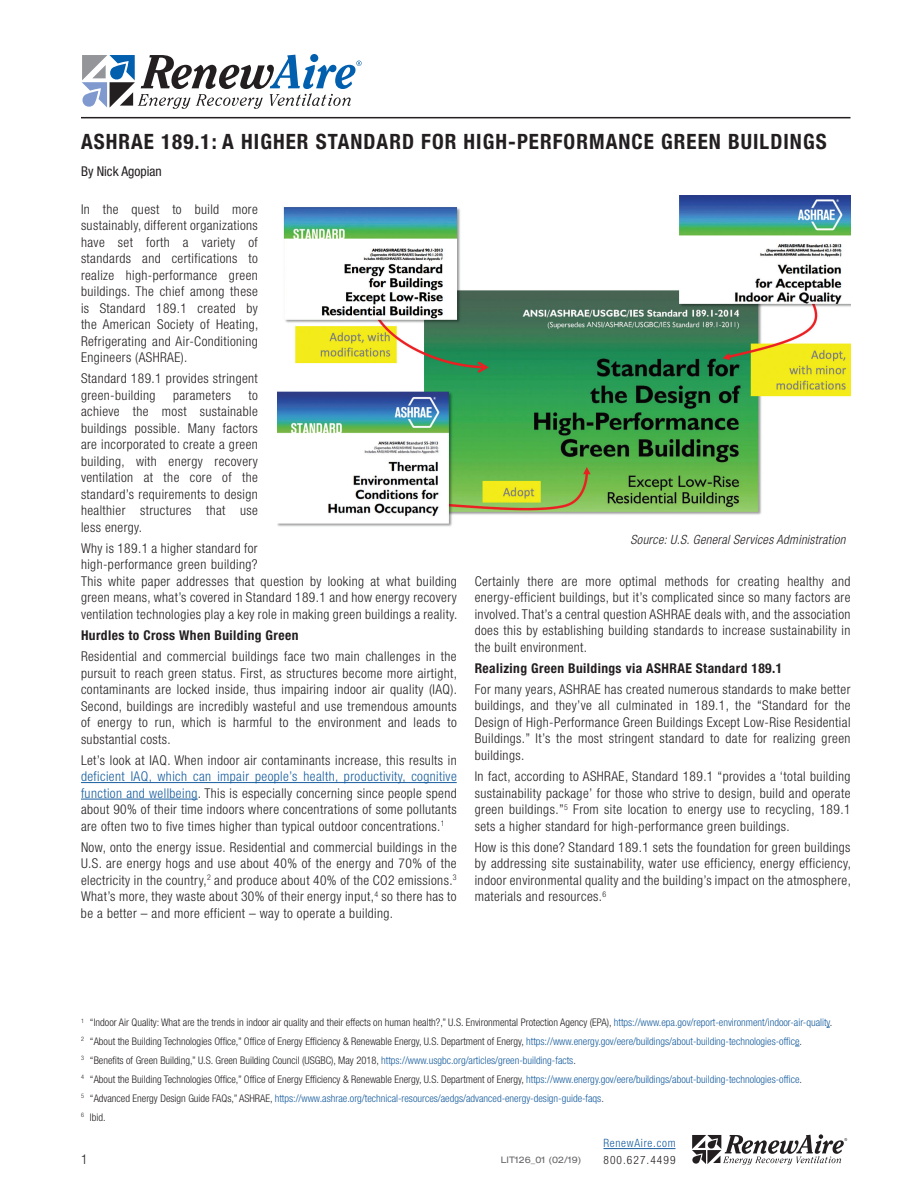
<style>
.page{position:relative;width:918px;height:1188px;background:#fff}
.page>*{position:absolute;margin:0;border:0;box-sizing:border-box;transform-origin:0 0}
.t1{font:700 condensed 21px "Helvetica Neue";letter-spacing:.05em;color:#231f20}
.t2{font:300 condensed 13.5px/16.5px "Helvetica Neue";letter-spacing:.03em;color:#231f20;text-align:justify}
.t3{font:700 condensed 13.5px "Helvetica Neue";letter-spacing:.03em;color:#231f20}
.t4{font:condensed 13.5px "Helvetica Neue";color:#231f20}
.t5{font:italic 300 condensed 12.75px "Helvetica Neue";letter-spacing:.025em;color:#231f20}
.t6{font:300 condensed 11.4px "Helvetica Neue LT Std";letter-spacing:.065em;color:#175d9e}
.t7{font:300 condensed 11.4px "Helvetica Neue LT Std";letter-spacing:.09em;color:#231f20}
.t8{font:300 condensed 10.5px/18.9px "Helvetica Neue";color:#231f20}
.t9{font:expanded 9px "Helvetica Neue LT Std";color:#636366}
.s1{color:#175d9e}
</style>
<div class="page">
<hr style="left:603px;top:1148px;width:73px;height:1px;background:#175d9e">
<svg style="left:692px;top:1134px;width:155px;height:31px"></svg>
<hr style="left:81px;top:782px;width:376px;height:1px;background:#175d9e">
<hr style="left:81px;top:799px;width:117px;height:1px;background:#175d9e">
<hr style="left:81px;top:117px;width:769px;height:1px;background:#231f20">
<svg style="left:82px;top:54px;width:280px;height:55px"></svg>
<img style="left:278px;top:196px;width:573px;height:331px">
<h1 class="t1" style="left:81px;top:124px;width:747px">ASHRAE 189.1: A HIGHER STANDARD FOR HIGH-PERFORMANCE GREEN BUILDINGS</h1>
<p class="t4" style="left:81px;top:164px;width:82px">By Nick Agopian</p>
<p class="t2" style="left:81px;top:201px;width:179px">In the quest to build more sustainably, different organizations have set forth a variety of standards and certifications to realize high-performance green buildings. The chief among these is Standard 189.1 created by the American Society of Heating, Refrigerating and Air-Conditioning Engineers (ASHRAE).</p>
<p class="t2" style="left:81px;top:370px;width:178px">Standard 189.1 provides stringent green-building</p>
<p class="t2" style="left:81px;top:387px;width:178px;text-indent:167px">to achieve the most sustainable buildings possible. Many factors are incorporated to create a green building, with energy recovery ventilation at the core of the standard’s requirements to design healthier structures that use less energy.</p>
<p class="t2" style="left:81px;top:540px;width:378px;text-align:left">Why is 189.1 a higher standard for<br>high-performance green building?<br>This white paper addresses that question by looking at what building green means, what’s covered in Standard 189.1 and how energy recovery ventilation technologies play a key role in making green buildings a reality.</p>
<p class="t3" style="left:81px;top:627px;width:219px">Hurdles to Cross When Building Green</p>
<p class="t2" style="left:81px;top:648px;width:378px">Residential and commercial buildings face two main challenges in the pursuit to reach green status. First, as structures become more airtight, contaminants are locked inside, thus impairing indoor air quality (IAQ).<br>Second, buildings are incredibly wasteful and use tremendous amounts of energy to run, which is harmful to the environment and leads to substantial costs.</p>
<p class="t2" style="left:81px;top:752px;width:377px">Let’s look at IAQ. When indoor air contaminants increase, this results in</p>
<p class="t2" style="left:81px;top:768px;width:377px"><span class="s1">deficient IAQ, which can impair people’s health, productivity, cognitive function and wellbeing</span>. This is especially concerning since people spend about 90% of their time indoors where concentrations of some pollutants are often two to five times higher than typical outdoor concentrations.<sup>1</sup></p>
<p class="t2" style="left:81px;top:839px;width:377px">Now, onto the energy issue. Residential and commercial buildings in the U.S. are energy hogs and use about 40% of the energy and 70% of the electricity in the country,<sup>2</sup> and produce about 40% of the CO2 emissions.<sup>3<br></sup>What’s more, they waste about 30% of their energy input,<sup>4</sup> so there has to be a better – and more efficient – way to operate a building.</p>
<p class="t2" style="left:173px;top:387px;width:59px">parameters</p>
<p class="t5" style="left:630px;top:532px;width:216px">Source: U.S. General Services Administration</p>
<p class="t2" style="left:475px;top:573px;width:377px">Certainly there are more optimal methods for creating healthy and energy-efficient buildings, but it’s complicated since so many factors are involved. That’s a central question ASHRAE deals with, and the association does this by establishing building standards to increase sustainability in the built environment.</p>
<p class="t3" style="left:475px;top:660px;width:309px">Realizing Green Buildings via ASHRAE Standard 189.1</p>
<p class="t2" style="left:475px;top:681px;width:377px">For many years, ASHRAE has created numerous standards to make better buildings, and they’ve all culminated in 189.1, the “Standard for the Design of High-Performance Green Buildings Except Low-Rise Residential Buildings.” It’s the most stringent standard to date for realizing green buildings.</p>
<p class="t2" style="left:475px;top:768px;width:377px">In fact, according to ASHRAE, Standard 189.1 “provides a ‘total building sustainability package’ for those who strive to design, build and operate green buildings.”<sup>5</sup> From site location to energy use to recycling, 189.1 sets a higher standard for high-performance green buildings.</p>
<p class="t2" style="left:475px;top:839px;width:378px">How is this done? Standard 189.1 sets the foundation for green buildings by addressing site sustainability, water use efficiency, energy efficiency, indoor environmental quality and the building’s impact on the atmosphere, materials and resources.<sup>6</sup></p>
<p class="t8" style="left:81px;top:1013px;width:753px"><sup>1</sup> “Indoor Air Quality: What are the trends in indoor air quality and their effects on human health?,” U.S. Environmental Protection Agency (EPA), <span class="s1">https://www.epa.gov/report-environment/indoor-air-quality</span>.<br><sup>2</sup> “About the Building Technologies Office,” Office of Energy Efficiency &amp; Renewable Energy, U.S. Department of Energy, <span class="s1">https://www.energy.gov/eere/buildings/about-building-technologies-office</span>.<br><sup>3</sup> “Benefits of Green Building,” U.S. Green Building Council (USGBC), May 2018, <span class="s1">https://www.usgbc.org/articles/green-building-facts</span>.<br><sup>4</sup> “About the Building Technologies Office,” Office of Energy Efficiency &amp; Renewable Energy, U.S. Department of Energy, <span class="s1">https://www.energy.gov/eere/buildings/about-building-technologies-office</span>.<br><sup>5</sup> “Advanced Energy Design Guide FAQs,” ASHRAE, <span class="s1">https://www.ashrae.org/technical-resources/aedgs/advanced-energy-design-guide-faqs</span>.<br><sup>6</sup> Ibid.</p>
<p class="t6" style="left:603px;top:1137px;width:74px">RenewAire.com</p>
<p class="t2" style="left:81px;top:1150px;width:8px">1</p>
<p class="t9" style="left:501px;top:1155px;width:82px">LIT126_01 (02/19)</p>
<p class="t7" style="left:603px;top:1153px;width:74px">800.627.4499</p>
</div>
